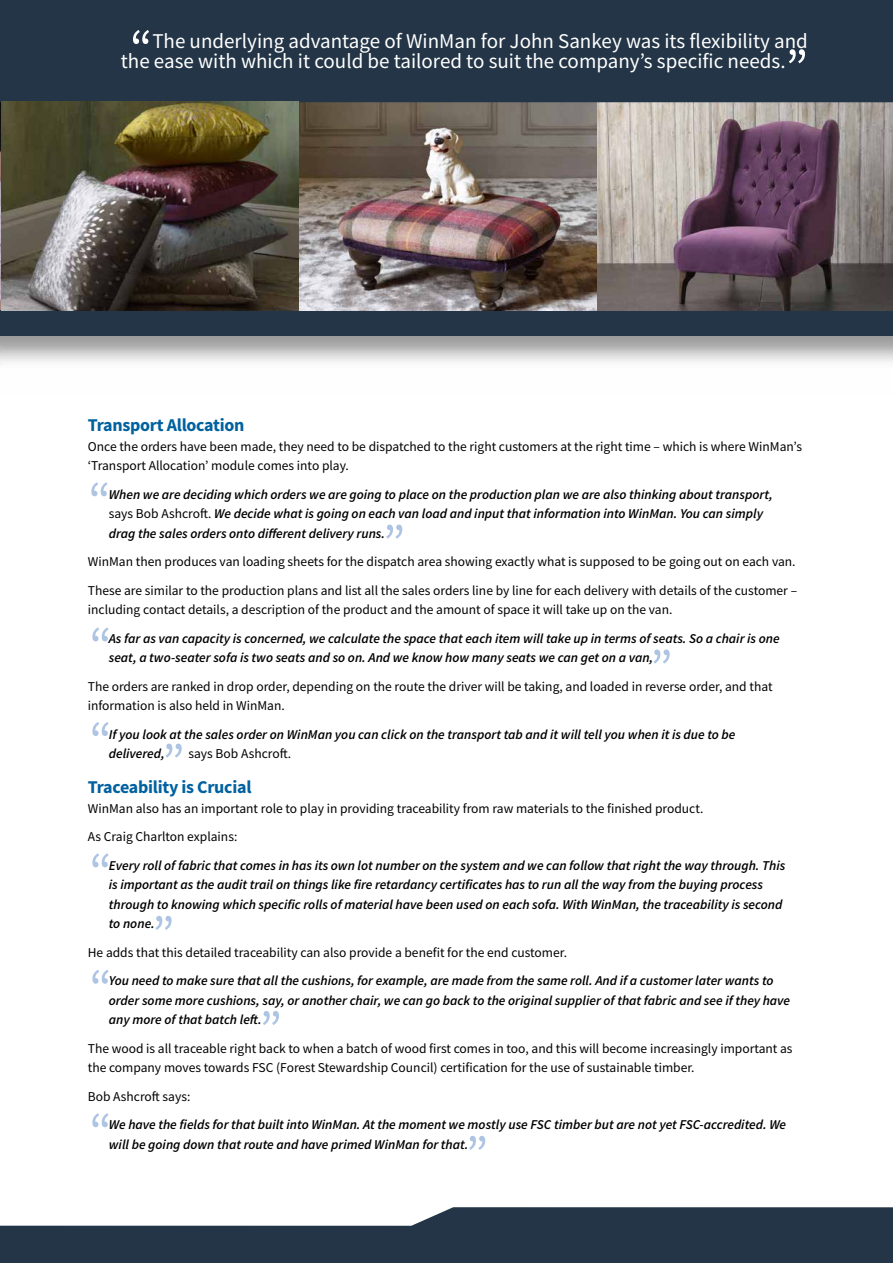
<style>
.page{position:relative;width:893px;height:1263px;background:#fff}
.page>*{position:absolute;margin:0;border:0;box-sizing:border-box;transform-origin:0 0}
.t1{font:52.5px "Source Sans Pro";color:#adc4e3}
.t2{font:52.5px "Source Sans Pro";color:#fff}
.t3{font:21px/19.5px "Source Sans Pro";color:#fff}
.t4{font:700 18px "Source Sans Pro";letter-spacing:-.015em;color:#00619f}
.t5{font:italic 600 13.5px/19.5px "Source Sans Pro";color:#000}
.t6{font:13.5px/19.5px "Source Sans Pro";color:#000}
.s1{font-weight:400;font-style:normal}
</style>
<div class="page">
<svg style="left:0;top:1207px;width:893px;height:56px;fill:#233546"></svg>
<img style="left:0;top:102px;width:595px;height:208px">
<div style="left:0;top:310px;width:893px;height:26px;background:#233546"></div>
<img style="left:595px;top:102px;width:298px;height:208px">
<div style="left:0;top:0;width:893px;height:102px;background:#233546"></div>
<h1 class="t2" style="left:130px;top:16px;width:24px">“</h1>
<h2 class="t3" style="left:121px;top:32px;width:689px;text-indent:32px">The underlying advantage of WinMan for John Sankey was its flexibility and the ease with which it could be tailored to suit the company’s specific needs.</h2>
<h1 class="t2" style="left:786px;top:35px;width:24px">”</h1>
<h3 class="t4" style="left:88px;top:413px;width:158px">Transport Allocation</h3>
<p class="t6" style="left:88px;top:436px;width:716px">Once the orders have been made, they need to be dispatched to the right customers at the right time – which is where WinMan’s ‘Transport Allocation’ module comes into play.</p>
<p class="t5" style="left:109px;top:484px;width:665px">When we are deciding which orders we are going to place on the production plan we are also thinking about transport, <span class="s1">says Bob Ashcroft.</span> We decide what is going on each van load and input that information into WinMan. You can simply drag the sales orders onto different delivery runs.</p>
<p class="t6" style="left:88px;top:547px;width:711px;line-height:28.5px">WinMan then produces van loading sheets for the dispatch area showing exactly what is supposed to be going out on each van.<br>These are similar to the production plans and list all the sales orders line by line for each delivery with details of the customer –</p>
<p class="t6" style="left:88px;top:600px;width:586px">including contact details, a description of the product and the amount of space it will take up on the van.</p>
<p class="t5" style="left:109px;top:628px;width:672px">As far as van capacity is concerned, we calculate the space that each item will take up in terms of seats. So a chair is one seat, a two-seater sofa is two seats and so on. And we know how many seats we can get on a van,</p>
<p class="t6" style="left:88px;top:676px;width:686px">The orders are ranked in drop order, depending on the route the driver will be taking, and loaded in reverse order, and that information is also held in WinMan.</p>
<p class="t5" style="left:109px;top:724px;width:628px">If you look at the sales order on WinMan you can click on the transport tab and it will tell you when it is due to be delivered,</p>
<h1 class="t1" style="left:88px;top:468px;width:24px">“</h1>
<h1 class="t1" style="left:383px;top:510px;width:24px">”</h1>
<h1 class="t1" style="left:89px;top:613px;width:24px">“</h1>
<h1 class="t1" style="left:650px;top:635px;width:24px">”</h1>
<h1 class="t1" style="left:89px;top:708px;width:24px">“</h1>
<h1 class="t1" style="left:162px;top:729px;width:24px">”</h1>
<p class="t6" style="left:188px;top:744px;width:104px">says Bob Ashcroft.</p>
<h3 class="t4" style="left:88px;top:775px;width:165px">Traceability is Crucial</h3>
<p class="t6" style="left:88px;top:794px;width:617px;line-height:28.5px">WinMan also has an important role to play in providing traceability from raw materials to the finished product.<br>As Craig Charlton explains:</p>
<p class="t5" style="left:109px;top:855px;width:678px">Every roll of fabric that comes in has its own lot number on the system and we can follow that right the way through. This is important as the audit trail on things like fire retardancy certificates has to run all the way from the buying process through to knowing which specific rolls of material have been used on each sofa. With WinMan, the traceability is second to none.</p>
<p class="t6" style="left:88px;top:943px;width:481px">He adds that this detailed traceability can also provide a benefit for the end customer.</p>
<p class="t5" style="left:109px;top:971px;width:683px">You need to make sure that all the cushions, for example, are made from the same roll. And if a customer later wants to order some more cushions, say, or another chair, we can go back to the original supplier of that fabric and see if they have any more of that batch left.</p>
<p class="t6" style="left:88px;top:1038px;width:706px">The wood is all traceable right back to when a batch of wood first comes in too, and this will become increasingly important as the company moves towards FSC (Forest Stewardship Council) certification for the use of sustainable timber.</p>
<p class="t6" style="left:88px;top:1086px;width:104px">Bob Ashcroft says:</p>
<p class="t5" style="left:109px;top:1115px;width:679px">We have the fields for that built into WinMan. At the moment we mostly use FSC timber but are not yet FSC-accredited. We will be going down that route and have primed WinMan for that.</p>
<h1 class="t1" style="left:89px;top:839px;width:24px">“</h1>
<h1 class="t1" style="left:152px;top:902px;width:24px">”</h1>
<h1 class="t1" style="left:89px;top:955px;width:24px">“</h1>
<h1 class="t1" style="left:260px;top:997px;width:24px">”</h1>
<h1 class="t1" style="left:89px;top:1099px;width:24px">“</h1>
<h1 class="t1" style="left:466px;top:1122px;width:24px">”</h1>
</div>
